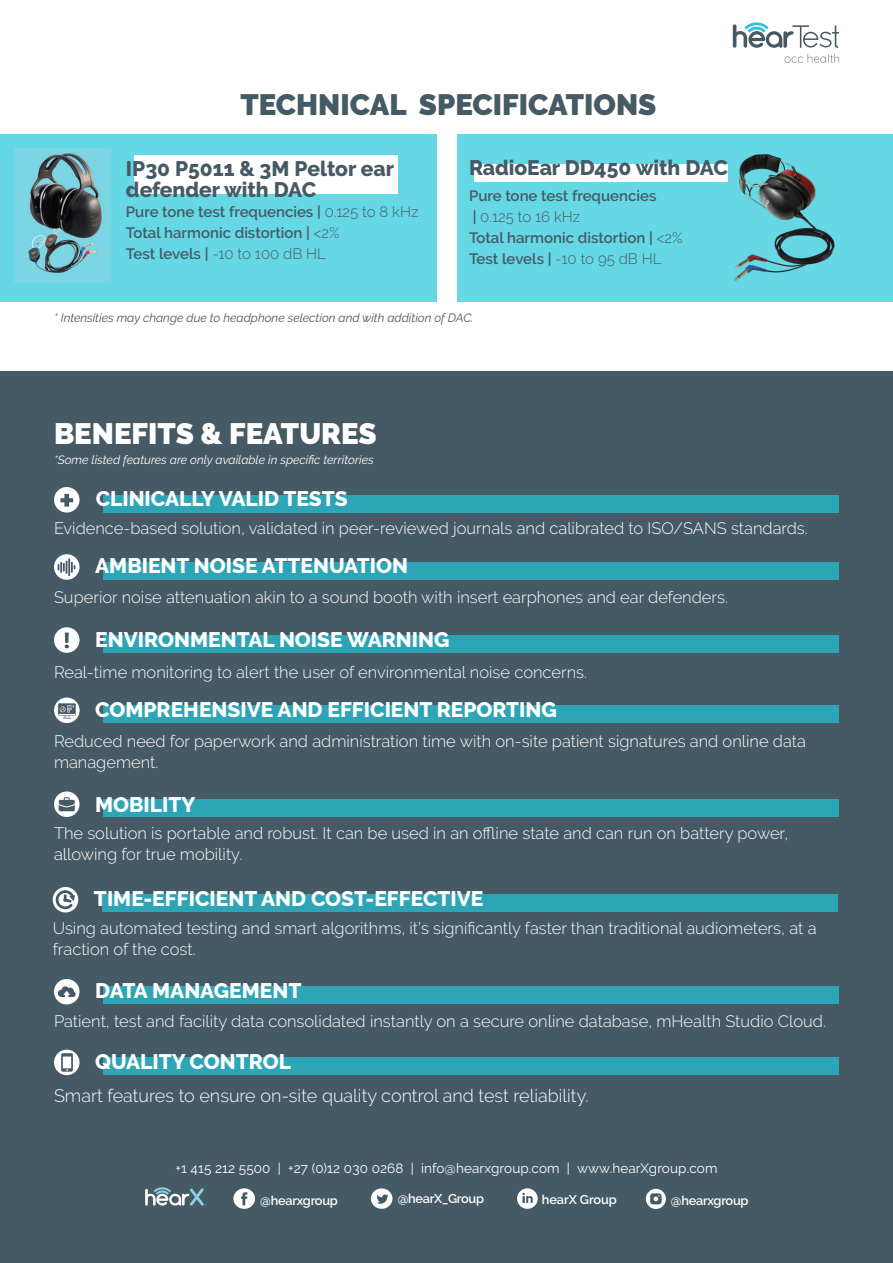
<style>
.page{position:relative;width:893px;height:1263px;background:#fff}
.page>*{position:absolute;margin:0;border:0;box-sizing:border-box;transform-origin:0 0}
.t1{font:900 29.4px "Raleway";color:#455a64}
.t2{font:900 29.4px "Raleway";color:#fff}
.t3{font:800 21px "Raleway";color:#fff}
.t4{font:800 21px "Raleway";color:#455a64}
.t5{font:300 18px "Raleway";color:#fff}
.t6{font:300 16.5px/21px "Raleway";color:#fff}
.t7{font:600 15px "Raleway";color:#455a64}
.t8{font:300 15px "Raleway";color:#455a64}
.t9{font:13.5px "Raleway";letter-spacing:.01em;color:#fff}
.t10{font:600 12.75px "Raleway";letter-spacing:-.02em;color:#fff}
.t11{font:600 12.75px "Raleway";color:#fff}
.t12{font:italic 12px "Raleway";color:#455a64}
.t13{font:italic 12px "Raleway";color:#fff}
.s1{font-weight:300}
.s2{font-weight:600}
</style>
<div class="page">
<div style="left:0;top:372px;width:893px;height:891px;background:#455a64"></div>
<div style="left:104px;top:495px;width:735px;height:18px;background:#2ea5b6"></div>
<svg style="left:54px;top:487px;width:26px;height:25px"></svg>
<div style="left:103px;top:635px;width:736px;height:18px;background:#2ea5b6"></div>
<svg style="left:54px;top:627px;width:26px;height:26px"></svg>
<div style="left:102px;top:894px;width:736px;height:18px;background:#2ea5b6"></div>
<svg style="left:53px;top:887px;width:25px;height:25px"></svg>
<div style="left:103px;top:562px;width:736px;height:18px;background:#2ea5b6"></div>
<svg style="left:54px;top:554px;width:26px;height:26px"></svg>
<div style="left:103px;top:987px;width:736px;height:17px;background:#2ea5b6"></div>
<svg style="left:54px;top:979px;width:26px;height:25px"></svg>
<div style="left:103px;top:800px;width:736px;height:17px;background:#2ea5b6"></div>
<svg style="left:233px;top:1188px;width:22px;height:21px"></svg>
<svg style="left:371px;top:1188px;width:21px;height:21px"></svg>
<svg style="left:517px;top:1188px;width:21px;height:21px"></svg>
<svg style="left:54px;top:791px;width:26px;height:26px"></svg>
<div style="left:457px;top:134px;width:436px;height:168px;background:#66d7e5"></div>
<div style="left:0;top:134px;width:437px;height:168px;background:#66d7e5"></div>
<div style="left:134px;top:155px;width:264px;height:39px;background:#fff"></div>
<div style="left:474px;top:164px;width:254px;height:17px;background:#fff"></div>
<img style="left:711px;top:154px;width:124px;height:127px">
<div style="left:103px;top:705px;width:736px;height:18px;background:#2ea5b6"></div>
<svg style="left:54px;top:697px;width:26px;height:26px"></svg>
<svg style="left:58px;top:703px;width:18px;height:16px"></svg>
<div style="left:103px;top:1057px;width:736px;height:18px;background:#2ea5b6"></div>
<svg style="left:54px;top:1050px;width:26px;height:25px"></svg>
<img style="left:15px;top:148px;width:96px;height:134px">
<svg style="left:733px;top:22px;width:106px;height:26px"></svg>
<svg style="left:785px;top:54px;width:54px;height:9px"></svg>
<div style="left:646px;top:1189px;width:20px;height:20px;background:#fff;border-radius:50%"></div>
<svg style="left:650px;top:1193px;width:12px;height:11px"></svg>
<svg style="left:145px;top:1187px;width:61px;height:19px"></svg>
<p class="t1" style="left:240px;top:87px;width:417px">TECHNICAL SPECIFICATIONS</p>
<p class="t4" style="left:126px;top:156px;width:270px">IP30 P5011 &amp; 3M Peltor ear</p>
<p class="t4" style="left:126px;top:177px;width:192px">defender with DAC</p>
<p class="t7" style="left:126px;top:203px;width:294px">Pure tone test frequencies | <span class="s1">0.125 to 8 kHz</span></p>
<p class="t7" style="left:126px;top:224px;width:215px">Total harmonic distortion | <span class="s1">&lt;2%</span></p>
<p class="t8" style="left:126px;top:244px;width:202px"><span class="s2">Test levels |</span> -10 to 100 dB HL</p>
<p class="t4" style="left:469px;top:156px;width:260px">RadioEar DD450 with DAC</p>
<p class="t7" style="left:469px;top:187px;width:189px">Pure tone test frequencies</p>
<p class="t8" style="left:473px;top:208px;width:109px"><span class="s2">|</span> 0.125 to 16 kHz</p>
<p class="t7" style="left:469px;top:229px;width:215px">Total harmonic distortion | <span class="s1">&lt;2%</span></p>
<p class="t7" style="left:469px;top:250px;width:194px">Test levels | <span class="s1">-10 to 95 dB HL</span></p>
<p class="t12" style="left:54px;top:311px;width:421px">* Intensities may change due to headphone selection and with addition of DAC.</p>
<p class="t2" style="left:54px;top:417px;width:324px">BENEFITS &amp; FEATURES</p>
<p class="t13" style="left:54px;top:453px;width:321px">*Some listed features are only available in specific territories</p>
<p class="t3" style="left:96px;top:487px;width:253px">CLINICALLY VALID TESTS</p>
<p class="t6" style="left:54px;top:518px;width:755px">Evidence-based solution, validated in peer-reviewed journals and calibrated to ISO/SANS standards.</p>
<p class="t3" style="left:95px;top:554px;width:314px">AMBIENT NOISE ATTENUATION</p>
<p class="t6" style="left:54px;top:587px;width:676px">Superior noise attenuation akin to a sound booth with insert earphones and ear defenders.</p>
<p class="t3" style="left:95px;top:628px;width:356px">ENVIRONMENTAL NOISE WARNING</p>
<p class="t6" style="left:54px;top:661px;width:535px">Real-time monitoring to alert the user of environmental noise concerns.</p>
<p class="t3" style="left:95px;top:698px;width:463px">COMPREHENSIVE AND EFFICIENT REPORTING</p>
<p class="t6" style="left:54px;top:730px;width:753px">Reduced need for paperwork and administration time with on-site patient signatures and online data management.</p>
<p class="t3" style="left:95px;top:792px;width:102px">MOBILITY</p>
<p class="t6" style="left:54px;top:823px;width:736px">The solution is portable and robust. It can be used in an offline state and can run on battery power, allowing for true mobility.</p>
<p class="t3" style="left:94px;top:887px;width:391px">TIME-EFFICIENT AND COST-EFFECTIVE</p>
<p class="t6" style="left:53px;top:918px;width:765px">Using automated testing and smart algorithms, it’s significantly faster than traditional audiometers, at a fraction of the cost.</p>
<p class="t3" style="left:95px;top:978px;width:208px">DATA MANAGEMENT</p>
<p class="t6" style="left:54px;top:1011px;width:773px">Patient, test and facility data consolidated instantly on a secure online database, mHealth Studio Cloud.</p>
<p class="t3" style="left:95px;top:1050px;width:197px">QUALITY CONTROL</p>
<p class="t5" style="left:54px;top:1085px;width:536px">Smart features to ensure on-site quality control and test reliability.</p>
<p class="t9" style="left:176px;top:1160px;width:543px">+1 415 212 5500 | +27 (0)12 030 0268 | info@hearxgroup.com | www.hearXgroup.com</p>
<p class="t10" style="left:260px;top:1193px;width:79px">@hearxgroup</p>
<p class="t10" style="left:398px;top:1191px;width:88px">@hearX_Group</p>
<p class="t11" style="left:542px;top:1192px;width:77px">hearX Group</p>
<p class="t10" style="left:671px;top:1193px;width:79px">@hearxgroup</p>
</div>
